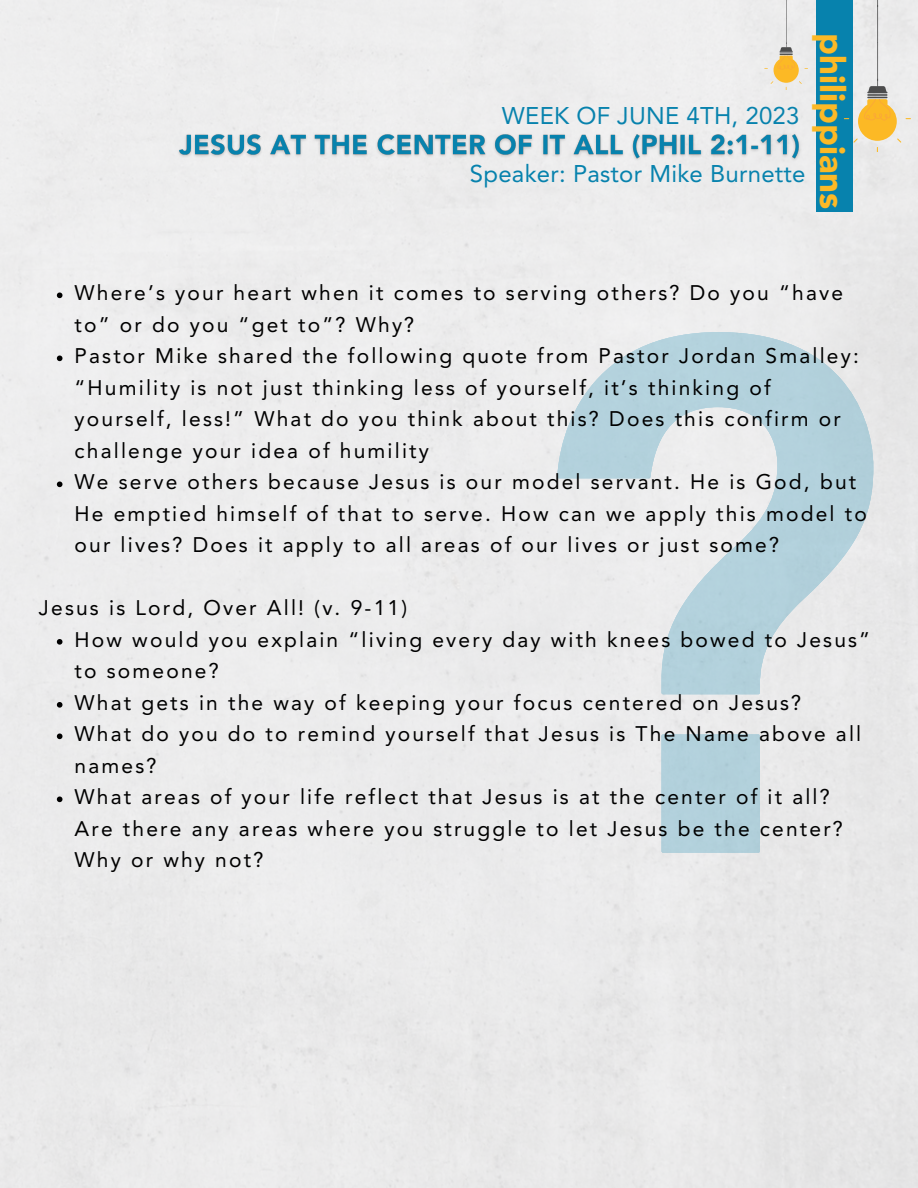
<style>
.page{position:relative;width:918px;height:1188px;background:#fff}
.page>*{position:absolute;margin:0;border:0;box-sizing:border-box;transform-origin:0 0}
.t1{font:900 34.65px "Avenir LT Std";color:#fcb926}
.t2{font:24px "Avenir LT Std";letter-spacing:.01em;color:#0782ad}
.t3{font:21px/31.5px "Avenir LT Std";letter-spacing:.105em;color:#000}
</style>
<div class="page">
<div style="left:816px;top:0;width:37px;height:212px;background:#0782ad"></div>
<svg style="left:557px;top:332px;width:316px;height:521px;background:#d4e0e5"></svg>
<svg style="left:844px;top:0;width:67px;height:152px;background:#cad2c6"></svg>
<svg style="left:764px;top:0;width:44px;height:90px;background:#e9e0cc"></svg>
<svg style="left:57px;top:293px;width:5px;height:5px"></svg>
<svg style="left:57px;top:356px;width:5px;height:5px"></svg>
<svg style="left:57px;top:482px;width:5px;height:5px"></svg>
<svg style="left:57px;top:639px;width:5px;height:6px"></svg>
<svg style="left:57px;top:702px;width:5px;height:6px"></svg>
<svg style="left:57px;top:734px;width:5px;height:5px"></svg>
<svg style="left:57px;top:797px;width:5px;height:5px"></svg>
<img style="left:173px;top:129px;width:632px;height:38px">
<h1 class="t1" style="left:853px;top:33px;width:178px;rotate:90deg">philippians</h1>
<p class="t2" style="left:502px;top:102px;width:299px">WEEK OF JUNE 4TH, 2023</p>
<p class="t2" style="left:470px;top:159px;width:337px">Speaker: Pastor Mike Burnette</p>
<p class="t3" style="left:75px;top:278px;width:794px">Where’s your heart when it comes to serving others? Do you “have to” or do you “get to”? Why?<br>Pastor Mike shared the following quote from Pastor Jordan Smalley: “Humility is not just thinking less of yourself, it’s thinking of yourself, less!” What do you think about this? Does this confirm or challenge your idea of humility<br>We serve others because Jesus is our model servant. He is God, but He emptied himself of that to serve. How can we apply this model to our lives? Does it apply to all areas of our lives or just some?</p>
<p class="t3" style="left:39px;top:593px;width:370px">Jesus is Lord, Over All! (v. 9-11)</p>
<p class="t3" style="left:75px;top:624px;width:797px">How would you explain “living every day with knees bowed to Jesus” to someone?<br>What gets in the way of keeping your focus centered on Jesus?<br>What do you do to remind yourself that Jesus is The Name above all names?<br>What areas of your life reflect that Jesus is at the center of it all?<br>Are there any areas where you struggle to let Jesus be the center?<br>Why or why not?</p>
</div>
